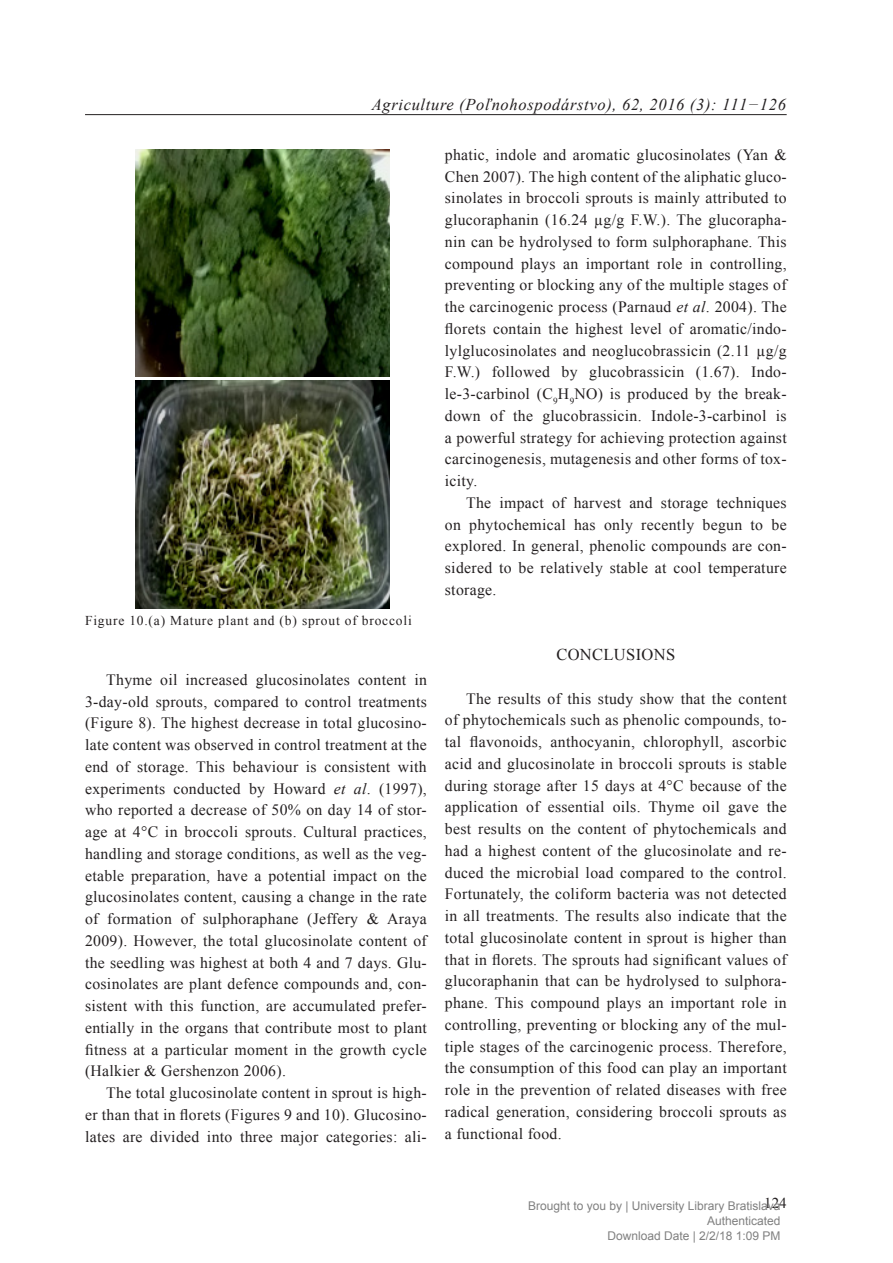
<style>
.page{position:relative;width:893px;height:1263px;background:#fff}
.page>*{position:absolute;margin:0;border:0;box-sizing:border-box;transform-origin:0 0}
.t1{font:italic 16.5px "Times New Roman";letter-spacing:.04em;color:#231f20}
.t2{font:16.5px "Times New Roman";letter-spacing:.02em;color:#231f20}
.t3{font:15.75px/21.8px "Times New Roman";letter-spacing:.02em;color:#231f20;text-align:justify}
.t4{font:15px "Times New Roman";color:#231f20}
.t5{font:13.5px "Times New Roman";letter-spacing:.06em;color:#231f20}
.t6{font:12px/15px "Arial";color:#808080;text-align:right}
.s1{font-style:inherit}
.s2{font-style:italic}
</style>
<div class="page">
<img style="left:135px;top:149px;width:255px;height:228px">
<img style="left:135px;top:381px;width:255px;height:227px">
<hr style="left:85px;top:114px;width:702px;height:1px;background:#231f20">
<p class="t1" style="left:372px;top:93px;width:416px">Agriculture (Poľnohospodárstvo), 62, 2016 (3): 1<span class="s1">1</span>1−126</p>
<p class="t5" style="left:85px;top:612px;width:328px">Figure 10.(a) Mature plant and (b) sprout of broccoli</p>
<p class="t3" style="left:85px;top:668px;width:343px;text-indent:21px">Thyme oil increased glucosinolates content in 3-day-old sprouts, compared to control treatments (Figure 8). The highest decrease in total glucosino&shy;late content was observed in control treatment at the end of storage. This behaviour is consistent with experiments conducted by Howard <span class="s2">et al</span>. (1997), who reported a decrease of 50% on day 14 of stor&shy;age at 4°C in broccoli sprouts. Cultural practices, handling and storage conditions, as well as the veg&shy;etable preparation, have a potential impact on the glucosinolates content, causing a change in the rate of formation of sulphoraphane (Jeffery &amp; Araya 2009). However, the total glucosinolate content of the seedling was highest at both 4 and 7 days. Glu&shy;cosinolates are plant defence compounds and, con&shy;sistent with this function, are accumulated prefer&shy;entially in the organs that contribute most to plant fitness at a particular moment in the growth cycle (Halkier &amp; Gershenzon 2006).</p>
<p class="t3" style="left:85px;top:1082px;width:343px;text-indent:21px">The total glucosinolate content in sprout is high&shy;er than that in florets (Figures 9 and 10). Glucosino&shy;lates are divided into three major categories: ali-</p>
<p class="t3" style="left:445px;top:143px;width:343px">phatic, indole and aromatic glucosinolates (Yan &amp; Chen 2007). The high content of the aliphatic gluco&shy;sinolates in broccoli sprouts is mainly attributed to glucoraphanin (16.24 µg/g F.W.). The glucorapha&shy;nin can be hydrolysed to form sulphoraphane. This compound plays an important role in controlling, preventing or blocking any of the multiple stages of the carcinogenic process (Parnaud <span class="s2">et al</span>. 2004). The florets contain the highest level of aromatic/indo&shy;lylglucosinolates and neoglucobrassicin (2.11 µg/g F.W.) followed by glucobrassicin (1.67). Indo&shy;le-3-carbinol (C<sub>9</sub>H<sub>9</sub>NO) is produced by the break&shy;down of the glucobrassicin. Indole-3-carbinol is a powerful strategy for achieving protection against carcinogenesis, mutagenesis and other forms of tox&shy;icity.</p>
<p class="t3" style="left:445px;top:491px;width:343px;text-indent:21px">The impact of harvest and storage techniques on phytochemical has only recently begun to be explored. In general, phenolic compounds are con&shy;sidered to be relatively stable at cool temperature storage.</p>
<p class="t2" style="left:556px;top:643px;width:120px">CONCLUSIONS</p>
<p class="t3" style="left:445px;top:687px;width:343px;text-indent:21px">The results of this study show that the content of phytochemicals such as phenolic compounds, to&shy;tal flavonoids, anthocyanin, chlorophyll, ascorbic acid and glucosinolate in broccoli sprouts is stable during storage after 15 days at 4°C because of the application of essential oils. Thyme oil gave the best results on the content of phytochemicals and had a highest content of the glucosinolate and re&shy;duced the microbial load compared to the control.<br>Fortunately, the coliform bacteria was not detected in all treatments. The results also indicate that the total glucosinolate content in sprout is higher than that in florets. The sprouts had significant values of glucoraphanin that can be hydrolysed to sulphora&shy;phane. This compound plays an important role in controlling, preventing or blocking any of the mul&shy;tiple stages of the carcinogenic process. Therefore, the consumption of this food can play an important role in the prevention of related diseases with free radical generation, considering broccoli sprouts as a functional food.</p>
<p class="t4" style="left:764px;top:1193px;width:24px">124</p>
<p class="t6" style="left:528px;top:1200px;width:254px">Brought to you by | University Library Bratislava<br>Authenticated<br>Download Date | 2/2/18 1:09 PM</p>
</div>
